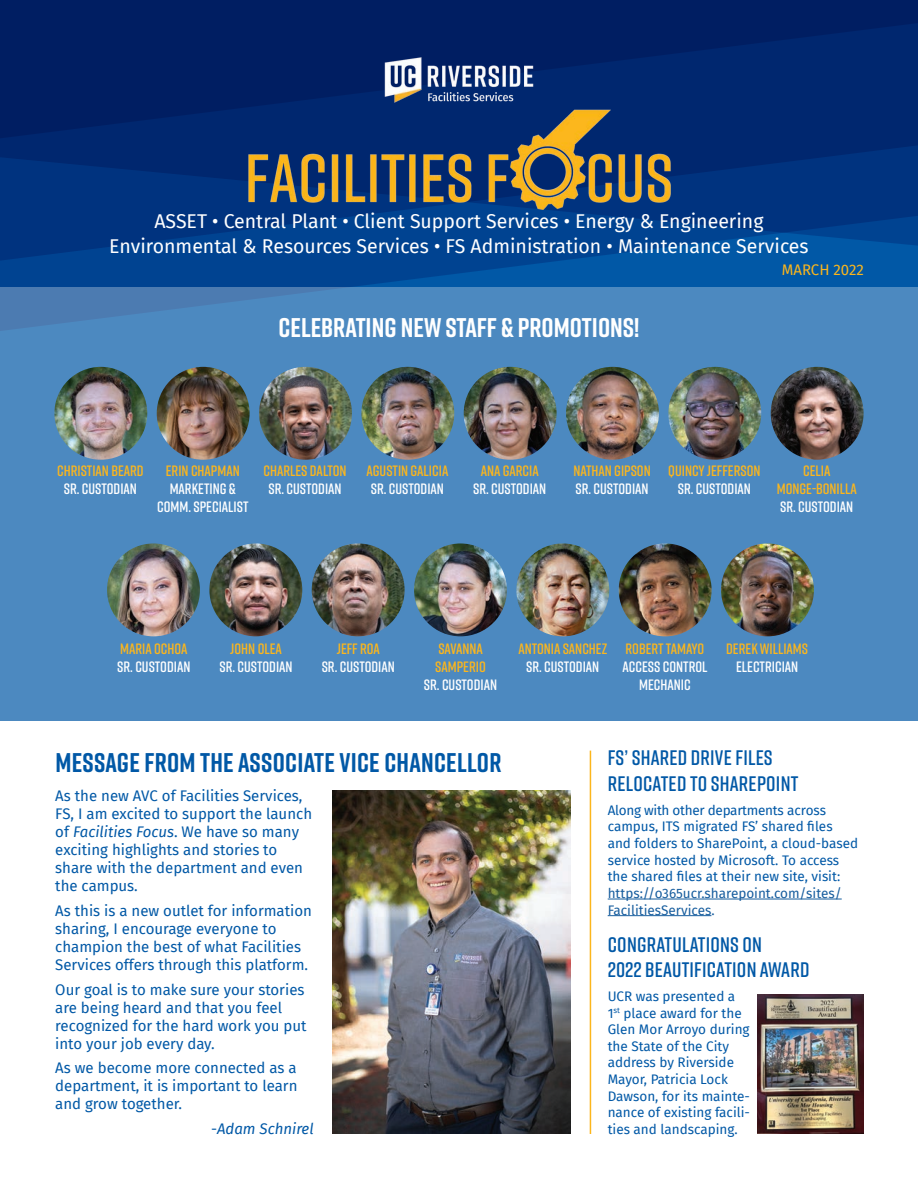
<style>
.page{position:relative;width:918px;height:1188px;background:#fff}
.page>*{position:absolute;margin:0;border:0;box-sizing:border-box;transform-origin:0 0}
.t1{font:700 27px "Rift";letter-spacing:.01em;color:#0158a6}
.t2{font:700 27px "Rift";color:#fff}
.t3{font:600 21px/26px "Rift";letter-spacing:.01em;color:#0158a6}
.t4{font:19.5px/25px "Fira Sans";color:#fff;text-align:center}
.t5{font:15px/18px "Fira Sans";color:#0158a6}
.t6{font:600 15px/18px "Rift";color:#fff;text-align:center}
.t7{font:600 15px/18px "Rift";color:#fcb61c;text-align:center}
.t8{font:italic 15px "Fira Sans";color:#0158a6}
.t9{font:15px "Fira Sans";color:#fcb61c}
.t10{font:13.5px/16.6px "Fira Sans";color:#0158a6}
.t11{font:13.5px/16.6px "Fira Sans";color:#175d9e}
.s1{font-style:italic}
.s2{font-style:normal}
</style>
<div class="page">
<svg style="left:0;top:147px;width:918px;height:140px;background:#003e8b"></svg>
<svg style="left:0;top:0;width:918px;height:147px;background:#002166"></svg>
<div style="left:0;top:287px;width:918px;height:433px;background:#4c89c0"></div>
<img style="left:371px;top:48px;width:176px;height:60px">
<img style="left:107px;top:543px;width:93px;height:93px;border-radius:46px">
<img style="left:721px;top:543px;width:93px;height:93px;border-radius:46px">
<img style="left:619px;top:543px;width:93px;height:93px;border-radius:46px">
<img style="left:516px;top:543px;width:93px;height:93px;border-radius:46px">
<img style="left:414px;top:543px;width:93px;height:93px;border-radius:46px">
<img style="left:312px;top:543px;width:93px;height:93px;border-radius:46px">
<img style="left:209px;top:543px;width:93px;height:93px;border-radius:46px">
<img style="left:54px;top:367px;width:93px;height:93px;border-radius:46px">
<img style="left:771px;top:367px;width:93px;height:93px;border-radius:46px">
<img style="left:157px;top:367px;width:93px;height:93px;border-radius:46px">
<img style="left:668px;top:367px;width:93px;height:93px;border-radius:46px">
<img style="left:566px;top:367px;width:93px;height:93px;border-radius:46px">
<img style="left:464px;top:367px;width:93px;height:93px;border-radius:46px">
<img style="left:361px;top:367px;width:93px;height:93px;border-radius:46px">
<img style="left:259px;top:367px;width:93px;height:93px;border-radius:46px">
<hr style="left:590px;top:751px;width:1px;height:383px;background:#fcb61c">
<hr style="left:608px;top:899px;width:234px;height:1px;background:#175d9e">
<hr style="left:608px;top:915px;width:103px;height:1px;background:#175d9e">
<img style="left:332px;top:791px;width:239px;height:343px">
<img style="left:758px;top:994px;width:106px;height:140px">
<img style="left:241px;top:108px;width:436px;height:109px">
<h3 class="t4" style="left:109px;top:208px;width:701px">ASSET • Central Plant • Client Support Services • Energy &amp; Engineering<br>Environmental &amp; Resources Services • FS Administration • Maintenance Services</h3>
<p class="t9" style="left:782px;top:259px;width:84px">MARCH 2022</p>
<h1 class="t2" style="left:279px;top:308px;width:362px">CELEBRATING NEW STAFF &amp; PROMOTIONS!</h1>
<p class="t7" style="left:57px;top:461px;width:88px">CHRISTIAN BEARD</p>
<p class="t6" style="left:64px;top:479px;width:75px">SR. CUSTODIAN</p>
<p class="t7" style="left:166px;top:461px;width:75px">ERIN CHAPMAN</p>
<p class="t6" style="left:157px;top:479px;width:93px">MARKETING &amp;<br>COMM. SPECIALIST</p>
<p class="t7" style="left:264px;top:461px;width:85px">CHARLES DALTON</p>
<p class="t6" style="left:268px;top:479px;width:75px">SR. CUSTODIAN</p>
<p class="t7" style="left:367px;top:461px;width:83px">AGUSTIN GALICIA</p>
<p class="t6" style="left:371px;top:479px;width:75px">SR. CUSTODIAN</p>
<p class="t7" style="left:481px;top:461px;width:59px">ANA GARCIA</p>
<p class="t6" style="left:473px;top:479px;width:75px">SR. CUSTODIAN</p>
<p class="t7" style="left:573px;top:461px;width:79px">NATHAN GIPSON</p>
<p class="t6" style="left:575px;top:479px;width:75px">SR. CUSTODIAN</p>
<p class="t7" style="left:668px;top:461px;width:94px">QUINCY JEFFERSON</p>
<p class="t6" style="left:678px;top:479px;width:75px">SR. CUSTODIAN</p>
<p class="t7" style="left:777px;top:461px;width:82px">CELIA<br>MONGE-BONILLA</p>
<p class="t6" style="left:780px;top:497px;width:75px">SR. CUSTODIAN</p>
<p class="t7" style="left:120px;top:640px;width:69px">MARIA OCHOA</p>
<p class="t6" style="left:117px;top:658px;width:75px">SR. CUSTODIAN</p>
<p class="t7" style="left:230px;top:640px;width:53px">JOHN OLEA</p>
<p class="t6" style="left:219px;top:658px;width:75px">SR. CUSTODIAN</p>
<p class="t7" style="left:337px;top:640px;width:45px">JEFF ROA</p>
<p class="t6" style="left:322px;top:658px;width:75px">SR. CUSTODIAN</p>
<p class="t7" style="left:435px;top:640px;width:52px;text-align:left">SAVANNA<br>SAMPERIO</p>
<p class="t6" style="left:424px;top:676px;width:75px">SR. CUSTODIAN</p>
<p class="t7" style="left:518px;top:640px;width:90px">ANTONIA SANCHEZ</p>
<p class="t6" style="left:526px;top:658px;width:75px">SR. CUSTODIAN</p>
<p class="t7" style="left:626px;top:640px;width:80px">ROBERT TAMAYO</p>
<p class="t6" style="left:623px;top:658px;width:86px">ACCESS CONTROL<br>MECHANIC</p>
<p class="t7" style="left:726px;top:640px;width:83px">DEREK WILLIAMS</p>
<p class="t6" style="left:736px;top:658px;width:64px">ELECTRICIAN</p>
<h1 class="t1" style="left:55px;top:743px;width:448px">MESSAGE FROM THE ASSOCIATE VICE CHANCELLOR</h1>
<h2 class="t3" style="left:608px;top:745px;width:192px">FS’ SHARED DRIVE FILES<br>RELOCATED TO SHAREPOINT</h2>
<p class="t10" style="left:608px;top:801px;width:252px">Along with other departments across campus, ITS migrated FS’ shared files and folders to SharePoint, a cloud-based service hosted by Microsoft. To access the shared files at their new site, visit:</p>
<p class="t11" style="left:608px;top:885px;width:236px">https://o365ucr.sharepoint.com/sites/<br>FacilitiesServices.</p>
<h2 class="t3" style="left:608px;top:931px;width:203px">CONGRATULATIONS ON<br>2022 BEAUTIFICATION AWARD</h2>
<p class="t10" style="left:608px;top:988px;width:144px">UCR was presented a<br>1<sup>st</sup> place award for the<br>Glen Mor Arroyo during the State of the City address by Riverside<br>Mayor, Patricia Lock<br>Dawson, for its mainte&shy;nance of existing facili&shy;ties and landscaping.</p>
<p class="t5" style="left:55px;top:786px;width:258px">As the new AVC of Facilities Services,<br>FS, I am excited to support the launch of <span class="s1">Facilities Focus</span>. We have so many exciting highlights and stories to share with the department and even the campus.</p>
<p class="t5" style="left:55px;top:901px;width:258px">As this is a new outlet for information sharing, I encourage everyone to champion the best of what Facilities Services offers through this platform.</p>
<p class="t5" style="left:55px;top:980px;width:253px">Our goal is to make sure your stories are being heard and that you feel recognized for the hard work you put into your job every day.</p>
<p class="t5" style="left:55px;top:1059px;width:244px;text-align:justify">As we become more connected as a department, it is important to learn and grow together.</p>
<p class="t8" style="left:211px;top:1118px;width:104px"><span class="s2">-</span>Adam Schnirel</p>
</div>
